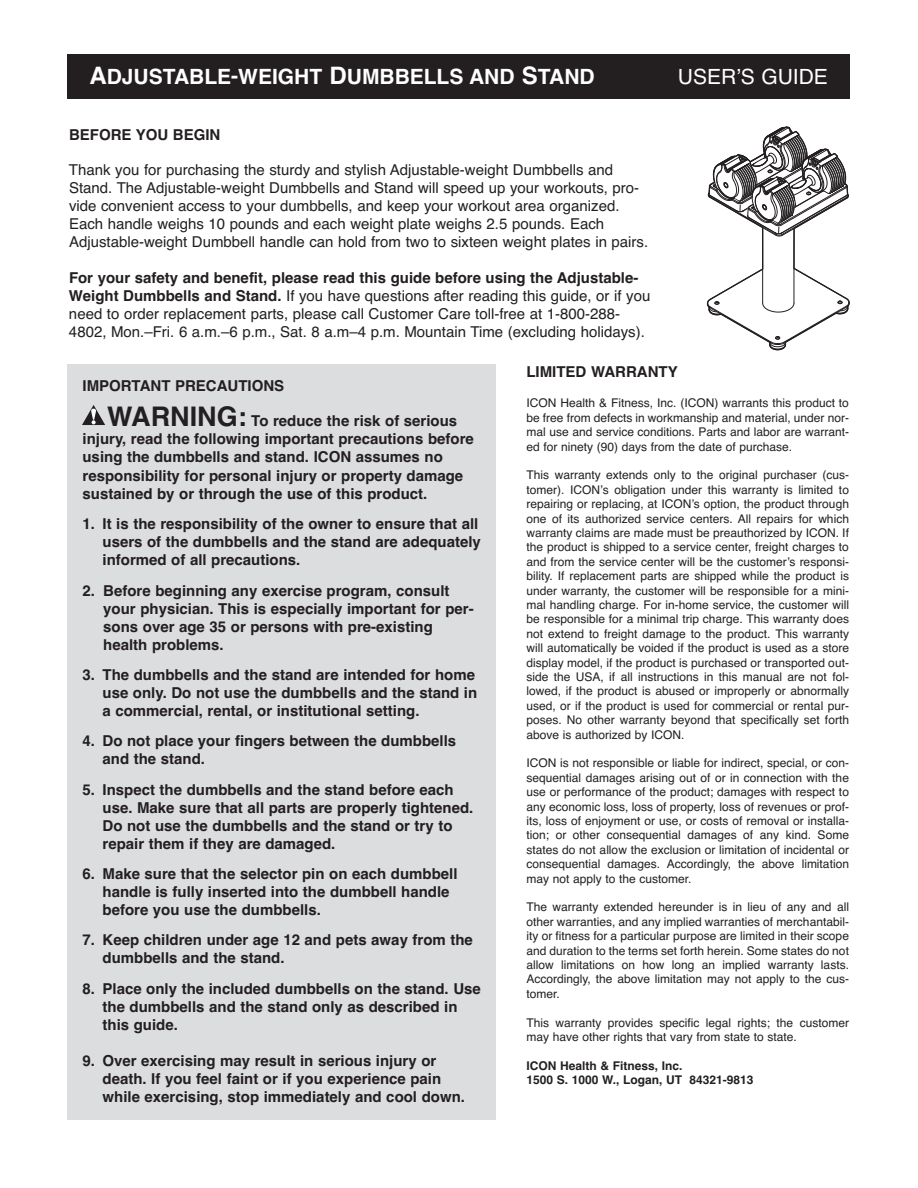
<style>
.page{position:relative;width:918px;height:1188px;background:#fff}
.page>*{position:absolute;margin:0;border:0;box-sizing:border-box;transform-origin:0 0}
.t1{font:700 21px "Helvetica";color:#fff}
.t2{font:21px "Helvetica";color:#fff}
.t3{font:700 15px/18px "Helvetica";color:#231f20}
.t4{font:15px/18px "Helvetica";color:#231f20}
.t5{font:12px/14.4px "Helvetica";color:#231f20;text-align:justify}
.t6{font:700 12px/14.4px "Helvetica";color:#231f20}
.s1{font-size:24px}
.s2{font-weight:700}
.s3{font-size:27px}
</style>
<div class="page">
<div style="left:68px;top:54px;width:782px;height:45px;background:#231f20"></div>
<div style="left:68px;top:364px;width:428px;height:756px;background:#dcdddf"></div>
<svg style="left:82px;top:405px;width:23px;height:20px"></svg>
<svg style="left:706px;top:126px;width:144px;height:225px"></svg>
<h1 class="t1" style="left:89px;top:64px;width:507px"><span class="s1">A</span>DJUSTABLE-WEIGHT <span class="s1">D</span>UMBBELLS AND <span class="s1">S</span>TAND</h1>
<h1 class="t2" style="left:678px;top:64px;width:151px">USERʼS GUIDE</h1>
<p class="t3" style="left:69px;top:125px;width:153px">BEFORE YOU BEGIN</p>
<p class="t4" style="left:69px;top:161px;width:581px">Thank you for purchasing the sturdy and stylish Adjustable-weight Dumbbells and Stand. The Adjustable-weight Dumbbells and Stand will speed up your workouts, pro&shy;vide convenient access to your dumbbells, and keep your workout area organized.<br>Each handle weighs 10 pounds and each weight plate weighs 2.5 pounds. Each Adjustable-weight Dumbbell handle can hold from two to sixteen weight plates in pairs.</p>
<p class="t4" style="left:69px;top:269px;width:583px"><span class="s2">For your safety and benefit, please read this guide before using the Adjustable-Weight Dumbbells and Stand.</span> If you have questions after reading this guide, or if you need to order replacement parts, please call Customer Care toll-free at 1-800-288- 4802, Mon.–Fri. 6 a.m.–6 p.m., Sat. 8 a.m–4 p.m. Mountain Time (excluding holidays).</p>
<p class="t3" style="left:82px;top:377px;width:203px">IMPORTANT PRECAUTIONS</p>
<p class="t3" style="left:82px;top:411px;width:393px;text-indent:25px"><span class="s3">WARNING:</span> To reduce the risk of serious injury, read the following important precautions before using the dumbbells and stand. ICON assumes no responsibility for personal injury or property damage sustained by or through the use of this product.</p>
<p class="t3" style="left:103px;top:515px;width:380px;text-indent:-20px">1. It is the responsibility of the owner to ensure that all users of the dumbbells and the stand are adequately informed of all precautions.</p>
<p class="t3" style="left:103px;top:582px;width:372px;text-indent:-21px">2. Before beginning any exercise program, consult your physician. This is especially important for per&shy;sons over age 35 or persons with pre-existing health problems.</p>
<p class="t3" style="left:103px;top:666px;width:376px;text-indent:-20px">3. The dumbbells and the stand are intended for home use only. Do not use the dumbbells and the stand in a commercial, rental, or institutional setting.</p>
<p class="t3" style="left:103px;top:732px;width:355px;text-indent:-20px">4. Do not place your fingers between the dumbbells and the stand.</p>
<p class="t3" style="left:103px;top:780px;width:372px;text-indent:-20px">5. Inspect the dumbbells and the stand before each use. Make sure that all parts are properly tightened.<br>Do not use the dumbbells and the stand or try to repair them if they are damaged.</p>
<p class="t3" style="left:103px;top:865px;width:357px;text-indent:-20px">6. Make sure that the selector pin on each dumbbell handle is fully inserted into the dumbbell handle before you use the dumbbells.</p>
<p class="t3" style="left:103px;top:931px;width:372px;text-indent:-20px">7. Keep children under age 12 and pets away from the dumbbells and the stand.</p>
<p class="t3" style="left:103px;top:979px;width:380px;text-indent:-20px">8. Place only the included dumbbells on the stand. Use the dumbbells and the stand only as described in this guide.</p>
<p class="t3" style="left:103px;top:1051px;width:364px;text-indent:-20px">9. Over exercising may result in serious injury or death. If you feel faint or if you experience pain while exercising, stop immediately and cool down.</p>
<p class="t3" style="left:526px;top:363px;width:153px">LIMITED WARRANTY</p>
<p class="t5" style="left:526px;top:396px;width:324px">ICON Health &amp; Fitness, Inc. (ICON) warrants this product to be free from defects in workmanship and material, under nor&shy;mal use and service conditions. Parts and labor are warrant&shy;ed for ninety (90) days from the date of purchase.</p>
<p class="t5" style="left:527px;top:468px;width:324px">This warranty extends only to the original purchaser (cus&shy;tomer). ICONʼs obligation under this warranty is limited to repairing or replacing, at ICONʼs option, the product through one of its authorized service centers. All repairs for which warranty claims are made must be preauthorized by ICON. If the product is shipped to a service center, freight charges to and from the service center will be the customerʼs responsi&shy;bility. If replacement parts are shipped while the product is under warranty, the customer will be responsible for a mini&shy;mal handling charge. For in-home service, the customer will be responsible for a minimal trip charge. This warranty does not extend to freight damage to the product. This warranty will automatically be voided if the product is used as a store display model, if the product is purchased or transported out&shy;side the USA, if all instructions in this manual are not fol&shy;lowed, if the product is abused or improperly or abnormally used, or if the product is used for commercial or rental pur&shy;poses. No other warranty beyond that specifically set forth above is authorized by ICON.</p>
<p class="t5" style="left:527px;top:756px;width:324px">ICON is not responsible or liable for indirect, special, or con&shy;sequential damages arising out of or in connection with the use or performance of the product; damages with respect to any economic loss, loss of property, loss of revenues or prof&shy;its, loss of enjoyment or use, or costs of removal or installa&shy;tion; or other consequential damages of any kind. Some states do not allow the exclusion or limitation of incidental or consequential damages. Accordingly, the above limitation may not apply to the customer.</p>
<p class="t5" style="left:526px;top:900px;width:324px">The warranty extended hereunder is in lieu of any and all other warranties, and any implied warranties of merchantabil&shy;ity or fitness for a particular purpose are limited in their scope and duration to the terms set forth herein. Some states do not allow limitations on how long an implied warranty lasts.<br>Accordingly, the above limitation may not apply to the cus&shy;tomer.</p>
<p class="t5" style="left:526px;top:1015px;width:324px">This warranty provides specific legal rights; the customer may have other rights that vary from state to state.</p>
<p class="t6" style="left:527px;top:1058px;width:229px">ICON Health &amp; Fitness, Inc.<br>1500 S. 1000 W., Logan, UT 84321-9813</p>
</div>
